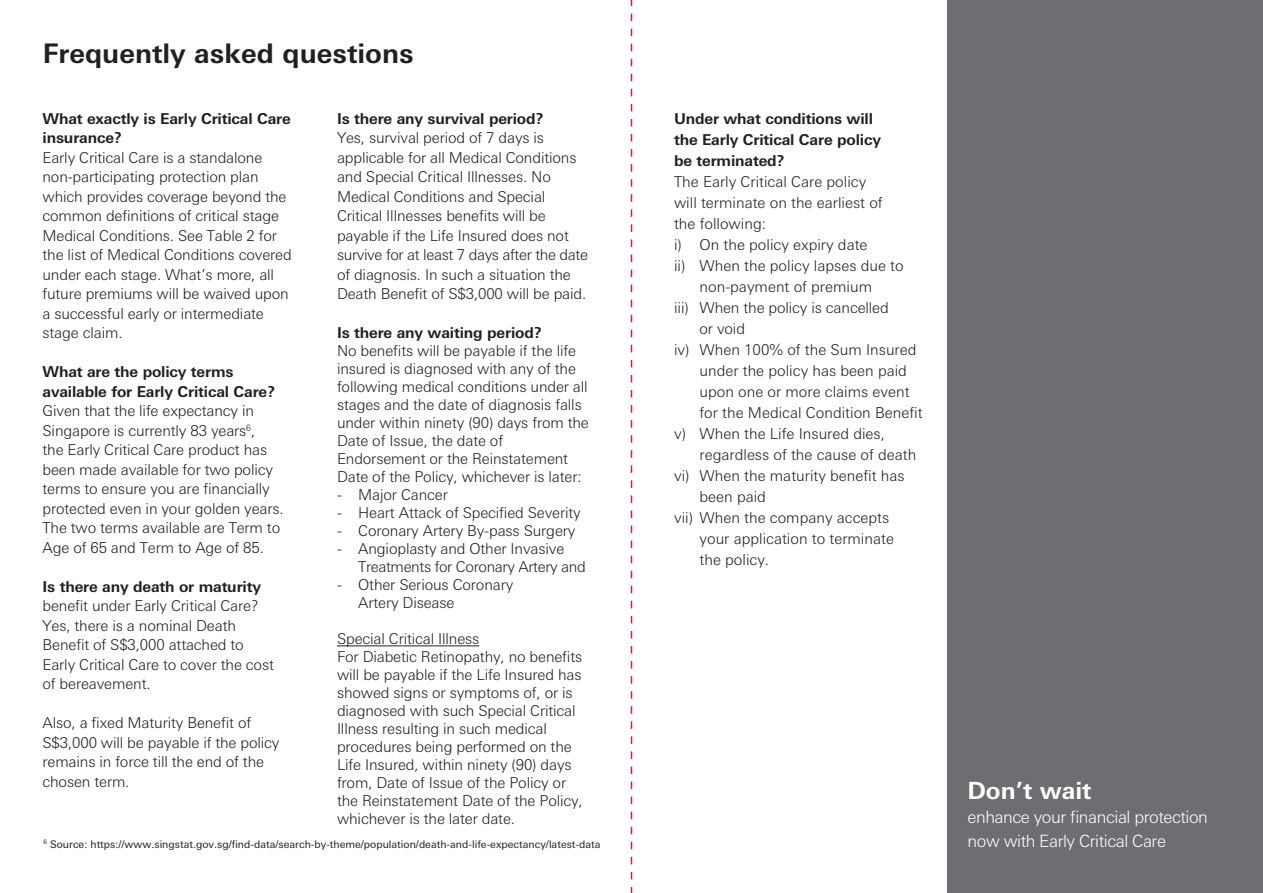
<style>
.page{position:relative;width:1263px;height:893px;background:#fff}
.page>*{position:absolute;margin:0;border:0;box-sizing:border-box;transform-origin:0 0}
.t1{font:700 27px "Univers Nextfor HSBC";color:#231f20}
.t2{font:700 23.7px "Univers Nextfor HSBC";color:#fff}
.t3{font:300 16.95px "Univers Nextfor HSBC";letter-spacing:-.025em;color:#fff}
.t4{font:300 15px/19.5px "Univers Nextfor HSBC";letter-spacing:-.01em;color:#231f20}
.t5{font:700 15px/19.5px "Univers Nextfor HSBC";letter-spacing:-.01em;color:#231f20}
.t6{font:10.5px "Univers Nextfor HSBC";color:#231f20}
</style>
<div class="page">
<hr style="left:337px;top:645px;width:142px;height:1px;background:#231f20">
<div style="left:947px;top:0;width:316px;height:893px;background:#6d6e71"></div>
<svg style="left:631px;top:0;width:1px;height:893px"></svg>
<h1 class="t1" style="left:43px;top:34px;width:372px">Frequently asked questions</h1>
<p class="t5" style="left:43px;top:108px;width:250px">What exactly is Early Critical Care insurance?</p>
<p class="t4" style="left:43px;top:147px;width:251px">Early Critical Care is a standalone non-participating protection plan which provides coverage beyond the common definitions of critical stage Medical Conditions. See Table 2 for the list of Medical Conditions covered under each stage. What’s more, all future premiums will be waived upon a successful early or intermediate stage claim.</p>
<p class="t5" style="left:43px;top:361px;width:234px">What are the policy terms available for Early Critical Care?</p>
<p class="t4" style="left:43px;top:400px;width:243px">Given that the life expectancy in Singapore is currently 83 years<sup>6</sup>,<br>the Early Critical Care product has been made available for two policy terms to ensure you are financially protected even in your golden years.<br>The two terms available are Term to Age of 65 and Term to Age of 85.</p>
<p class="t5" style="left:43px;top:576px;width:220px">Is there any death or maturity</p>
<p class="t4" style="left:43px;top:595px;width:233px">benefit under Early Critical Care?<br>Yes, there is a nominal Death<br>Benefit of S$3,000 attached to<br>Early Critical Care to cover the cost of bereavement.</p>
<p class="t4" style="left:43px;top:712px;width:238px">Also, a fixed Maturity Benefit of<br>S$3,000 will be payable if the policy remains in force till the end of the chosen term.</p>
<p class="t5" style="left:337px;top:108px;width:208px">Is there any survival period?</p>
<p class="t4" style="left:337px;top:127px;width:252px">Yes, survival period of 7 days is applicable for all Medical Conditions and Special Critical Illnesses. No Medical Conditions and Special Critical Illnesses benefits will be payable if the Life Insured does not survive for at least 7 days after the date of diagnosis. In such a situation the Death Benefit of S$3,000 will be paid.</p>
<p class="t5" style="left:337px;top:322px;width:206px">Is there any waiting period?</p>
<p class="t4" style="left:337px;top:341px;width:253px;line-height:18px">No benefits will be payable if the life insured is diagnosed with any of the following medical conditions under all stages and the date of diagnosis falls under within ninety (90) days from the Date of Issue, the date of Endorsement or the Reinstatement Date of the Policy, whichever is later:</p>
<p class="t4" style="left:337px;top:484px;width:112px">- Major Cancer</p>
<p class="t4" style="left:337px;top:502px;width:245px">- Heart Attack of Specified Severity</p>
<p class="t4" style="left:337px;top:520px;width:240px">- Coronary Artery By-pass Surgery</p>
<p class="t4" style="left:358px;top:539px;width:229px;line-height:18px;text-indent:-21px">- Angioplasty and Other Invasive<br>Treatments for Coronary Artery and</p>
<p class="t4" style="left:358px;top:575px;width:157px;line-height:18px;text-indent:-21px">- Other Serious Coronary<br>Artery Disease</p>
<p class="t4" style="left:337px;top:629px;width:247px;line-height:18px">Special Critical Illness<br>For Diabetic Retinopathy, no benefits will be payable if the Life Insured has showed signs or symptoms of, or is diagnosed with such Special Critical Illness resulting in such medical procedures being performed on the Life Insured, within ninety (90) days from, Date of Issue of the Policy or the Reinstatement Date of the Policy, whichever is the later date.</p>
<p class="t5" style="left:674px;top:107px;width:208px;line-height:21px">Under what conditions will the Early Critical Care policy be terminated?</p>
<p class="t4" style="left:674px;top:171px;width:194px">The Early Critical Care policy</p>
<p class="t4" style="left:674px;top:192px;width:210px">will terminate on the earliest of</p>
<p class="t4" style="left:674px;top:213px;width:94px">the following:</p>
<p class="t4" style="left:674px;top:234px;width:195px">i) On the policy expiry date</p>
<p class="t4" style="left:674px;top:255px;width:231px">ii) When the policy lapses due to</p>
<p class="t4" style="left:699px;top:276px;width:174px">non-payment of premium</p>
<p class="t4" style="left:674px;top:297px;width:216px">iii) When the policy is cancelled</p>
<p class="t4" style="left:699px;top:318px;width:47px">or void</p>
<p class="t4" style="left:674px;top:339px;width:244px">iv) When 100% of the Sum Insured</p>
<p class="t4" style="left:699px;top:360px;width:209px">under the policy has been paid</p>
<p class="t4" style="left:699px;top:381px;width:212px">upon one or more claims event</p>
<p class="t4" style="left:699px;top:402px;width:225px">for the Medical Condition Benefit</p>
<p class="t4" style="left:674px;top:423px;width:212px">v) When the Life Insured dies,</p>
<p class="t4" style="left:699px;top:444px;width:218px">regardless of the cause of death</p>
<p class="t4" style="left:674px;top:465px;width:232px">vi) When the maturity benefit has</p>
<p class="t4" style="left:699px;top:486px;width:68px">been paid</p>
<p class="t4" style="left:674px;top:507px;width:217px">vii) When the company accepts</p>
<p class="t4" style="left:699px;top:528px;width:196px">your application to terminate</p>
<p class="t4" style="left:699px;top:549px;width:71px">the policy.</p>
<h2 class="t2" style="left:967px;top:774px;width:125px">Don’t wait</h2>
<p class="t3" style="left:967px;top:805px;width:242px">enhance your financial protection</p>
<p class="t6" style="left:44px;top:837px;width:558px"><sup>6</sup> Source: https://www.singstat.gov.sg/find-data/search-by-theme/population/death-and-life-expectancy/latest-data</p>
<p class="t3" style="left:967px;top:829px;width:200px">now with Early Critical Care</p>
</div>
